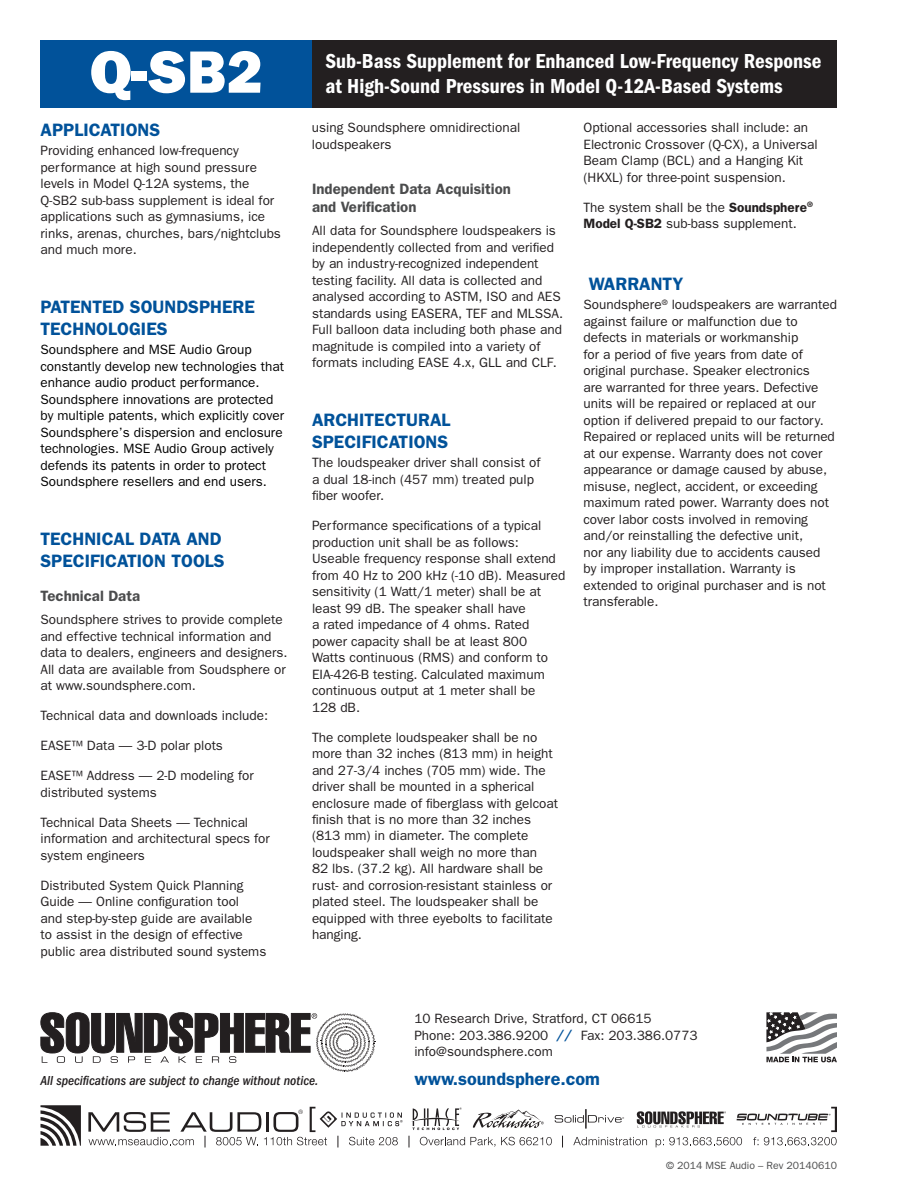
<style>
.page{position:relative;width:918px;height:1188px;background:#fff}
.page>*{position:absolute;margin:0;border:0;box-sizing:border-box;transform-origin:0 0}
.t1{font:800 60px "Franklin Gothic";color:#fff}
.t2{font:600 condensed 21px/25.2px "Franklin Gothic";color:#fff}
.t3{font:600 18px/21.6px "Franklin Gothic";color:#01529a}
.t4{font:600 15px/18px "Franklin Gothic";color:#4b4c4d}
.t5{font:13.5px/16.5px "Franklin Gothic";color:#231f20}
.t6{font:13.5px/16.5px "Franklin Gothic";color:#000}
.t7{font:italic 500 condensed 13.5px "Franklin Gothic";color:#231f20}
.t8{font:10.5px "Franklin Gothic";color:#4b4c4d}
.s1{font-weight:600}
.s2{font-weight:600;color:#01529a}
</style>
<div class="page">
<svg style="left:40px;top:1105px;width:41px;height:41px"></svg>
<svg style="left:88px;top:1107px;width:315px;height:41px"></svg>
<svg style="left:409px;top:1107px;width:428px;height:41px"></svg>
<svg style="left:40px;top:1012px;width:335px;height:60px"></svg>
<div style="left:40px;top:40px;width:286px;height:68px;background:#01529a"></div>
<div style="left:312px;top:40px;width:525px;height:68px;background:#231f20"></div>
<svg style="left:766px;top:1012px;width:71px;height:50px"></svg>
<h1 class="t1" style="left:90px;top:37px;width:174px">Q-SB2</h1>
<h2 class="t2" style="left:326px;top:49px;width:497px">Sub-Bass Supplement for Enhanced Low-Frequency Response at High-Sound Pressures in Model Q-12A-Based Systems</h2>
<h3 class="t3" style="left:40px;top:119px;width:121px">APPLICATIONS</h3>
<p class="t5" style="left:40px;top:142px;width:242px">Providing enhanced low-frequency performance at high sound pressure levels in Model Q-12A systems, the Q-SB2 sub-bass supplement is ideal for applications such as gymnasiums, ice rinks, arenas, churches, bars/nightclubs and much more.</p>
<h3 class="t3" style="left:40px;top:296px;width:216px">PATENTED SOUNDSPHERE<br>TECHNOLOGIES</h3>
<p class="t6" style="left:40px;top:341px;width:245px">Soundsphere and MSE Audio Group constantly develop new technologies that enhance audio product performance.<br>Soundsphere innovations are protected by multiple patents, which explicitly cover Soundsphere’s dispersion and enclosure technologies. MSE Audio Group actively defends its patents in order to protect Soundsphere resellers and end users.</p>
<h3 class="t3" style="left:40px;top:528px;width:186px">TECHNICAL DATA AND<br>SPECIFICATION TOOLS</h3>
<p class="t4" style="left:40px;top:586px;width:101px">TECHNICAL DATA</p>
<p class="t5" style="left:40px;top:611px;width:249px">Soundsphere strives to provide complete and effective technical information and data to dealers, engineers and designers.<br>All data are available from Soudsphere or at www.soundsphere.com.</p>
<p class="t5" style="left:40px;top:707px;width:229px">Technical data and downloads include:</p>
<p class="t5" style="left:40px;top:737px;width:184px">EASE™ Data — 3-D polar plots</p>
<p class="t5" style="left:40px;top:767px;width:215px">EASE™ Address — 2-D modeling for distributed systems</p>
<p class="t5" style="left:40px;top:814px;width:231px">Technical Data Sheets — Technical information and architectural specs for system engineers</p>
<p class="t5" style="left:40px;top:877px;width:227px">Distributed System Quick Planning Guide — Online configuration tool<br>and step-by-step guide are available to assist in the design of effective public area distributed sound systems</p>
<p class="t5" style="left:312px;top:119px;width:210px">using Soundsphere omnidirectional loudspeakers</p>
<p class="t4" style="left:312px;top:179px;width:200px">INDEPENDENT DATA ACQUISITION<br>AND VERIFICATION</p>
<p class="t5" style="left:312px;top:222px;width:253px">All data for Soundsphere loudspeakers is independently collected from and verified by an industry-recognized independent testing facility. All data is collected and analysed according to ASTM, ISO and AES standards using EASERA, TEF and MLSSA.<br>Full balloon data including both phase and magnitude is compiled into a variety of formats including EASE 4.x, GLL and CLF.</p>
<h3 class="t3" style="left:312px;top:409px;width:140px">ARCHITECTURAL<br>SPECIFICATIONS</h3>
<p class="t5" style="left:312px;top:454px;width:230px">The loudspeaker driver shall consist of a dual 18-inch (457 mm) treated pulp fiber woofer.</p>
<p class="t5" style="left:312px;top:517px;width:255px">Performance specifications of a typical production unit shall be as follows:<br>Useable frequency response shall extend from 40 Hz to 200 kHz (-10 dB). Measured sensitivity (1 Watt/1 meter) shall be at least 99 dB. The speaker shall have<br>a rated impedance of 4 ohms. Rated power capacity shall be at least 800<br>Watts continuous (RMS) and conform to EIA-426-B testing. Calculated maximum continuous output at 1 meter shall be<br>128 dB.</p>
<p class="t5" style="left:312px;top:728px;width:248px">The complete loudspeaker shall be no more than 32 inches (813 mm) in height and 27-3/4 inches (705 mm) wide. The driver shall be mounted in a spherical enclosure made of fiberglass with gelcoat finish that is no more than 32 inches (813 mm) in diameter. The complete loudspeaker shall weigh no more than<br>82 lbs. (37.2 kg). All hardware shall be rust- and corrosion-resistant stainless or plated steel. The loudspeaker shall be equipped with three eyebolts to facilitate hanging.</p>
<p class="t5" style="left:583px;top:119px;width:236px">Optional accessories shall include: an Electronic Crossover (Q-CX), a Universal Beam Clamp (BCL) and a Hanging Kit (HKXL) for three-point suspension.</p>
<p class="t5" style="left:583px;top:199px;width:231px">The system shall be the <span class="s1">SOUNDSPHERE</span><sup>®<br></sup><span class="s1">MODEL Q-SB2</span> sub-bass supplement.</p>
<h3 class="t3" style="left:589px;top:272px;width:96px">WARRANTY</h3>
<p class="t5" style="left:583px;top:296px;width:255px">Soundsphere<sup>®</sup> loudspeakers are warranted against failure or malfunction due to defects in materials or workmanship<br>for a period of five years from date of original purchase. Speaker electronics<br>are warranted for three years. Defective units will be repaired or replaced at our option if delivered prepaid to our factory.<br>Repaired or replaced units will be returned at our expense. Warranty does not cover appearance or damage caused by abuse, misuse, neglect, accident, or exceeding maximum rated power. Warranty does not cover labor costs involved in removing and/or reinstalling the defective unit,<br>nor any liability due to accidents caused<br>by improper installation. Warranty is extended to original purchaser and is not transferable.</p>
<p class="t7" style="left:40px;top:1073px;width:279px">All specifications are subject to change without notice.</p>
<p class="t5" style="left:414px;top:1010px;width:285px">10 Research Drive, Stratford, CT 06615<br>Phone: 203.386.9200 <span class="s2">//</span> Fax: 203.386.0773 info@soundsphere.com</p>
<h3 class="t3" style="left:414px;top:1067px;width:187px">WWW.SOUNDSPHERE.COM</h3>
<p class="t8" style="left:666px;top:1160px;width:172px">© 2014 MSE Audio – Rev 20140610</p>
</div>
